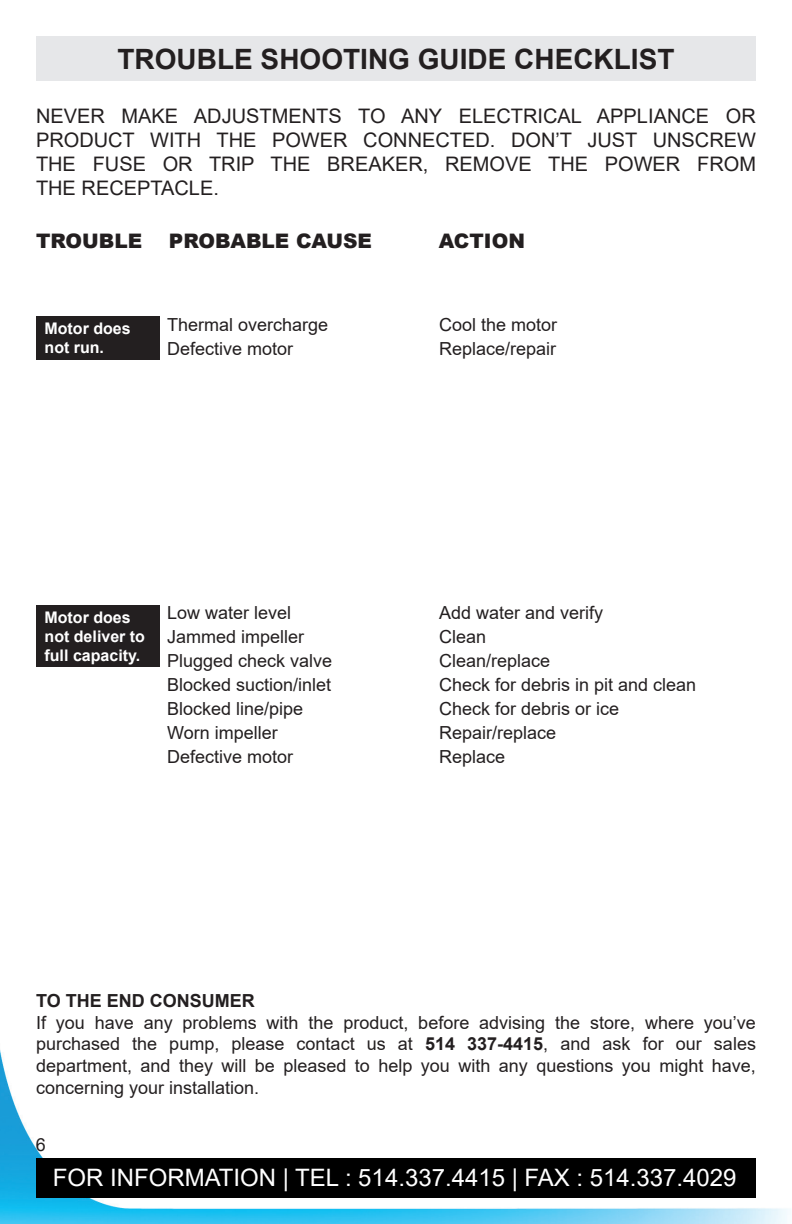
<style>
.page{position:relative;width:792px;height:1224px;background:#fff}
.page>*{position:absolute;margin:0;border:0;box-sizing:border-box;transform-origin:0 0}
.t1{font:700 28px "Arial";color:#231f20}
.t2{font:24px "Arial";color:#fff}
.t3{font:20px/24px "Arial";color:#231f20;text-align:justify}
.t4{font:900 20px "Arial";color:#231f20}
.t5{font:18px/24px "Arial";color:#231f20}
.t6{font:700 18px "Arial";color:#231f20}
.t7{font:700 16px/19.2px "Arial";color:#fff}
.s1{font-weight:700}
</style>
<div class="page">
<img style="left:0;top:1050px;width:788px;height:174px">
<div style="left:36px;top:317px;width:124px;height:43px;background:#231f20"></div>
<div style="left:36px;top:605px;width:124px;height:62px;background:#231f20"></div>
<div style="left:36px;top:36px;width:720px;height:45px;background:#e6e7e9"></div>
<div style="left:36px;top:1158px;width:720px;height:40px;background:#000"></div>
<p class="t1" style="left:118px;top:39px;width:558px">TROUBLE SHOOTING GUIDE CHECKLIST</p>
<p class="t3" style="left:36px;top:104px;width:722px">NEVER MAKE ADJUSTMENTS TO ANY ELECTRICAL APPLIANCE OR PRODUCT WITH THE POWER CONNECTED. DON’T JUST UNSCREW THE FUSE OR TRIP THE BREAKER, REMOVE THE POWER FROM THE RECEPTACLE.</p>
<p class="t4" style="left:36px;top:226px;width:108px">TROUBLE</p>
<p class="t4" style="left:169px;top:226px;width:205px">PROBABLE CAUSE</p>
<p class="t4" style="left:439px;top:226px;width:88px">ACTION</p>
<p class="t7" style="left:45px;top:319px;width:88px">Motor does not run.</p>
<p class="t5" style="left:167px;top:313px;width:163px">Thermal overcharge<br>Defective motor</p>
<p class="t7" style="left:45px;top:608px;width:102px">Motor does not deliver to full capacity.</p>
<p class="t5" style="left:167px;top:601px;width:126px">Low water level</p>
<p class="t5" style="left:167px;top:625px;width:167px">Jammed impeller<br>Plugged check valve<br>Blocked suction/inlet<br>Blocked line/pipe<br>Worn impeller<br>Defective motor</p>
<p class="t5" style="left:439px;top:313px;width:120px">Cool the motor<br>Replace/repair</p>
<p class="t5" style="left:439px;top:601px;width:166px">Add water and verify</p>
<p class="t5" style="left:439px;top:625px;width:258px">Clean<br>Clean/replace<br>Check for debris in pit and clean<br>Check for debris or ice<br>Repair/replace<br>Replace</p>
<p class="t6" style="left:36px;top:988px;width:220px">TO THE END CONSUMER</p>
<p class="t5" style="left:36px;top:1012px;width:722px;line-height:21.6px;text-align:justify">If you have any problems with the product, before advising the store, where you’ve purchased the pump, please contact us at <span class="s1">514 337-4415</span>, and ask for our sales department, and they will be pleased to help you with any questions you might have, concerning your installation.</p>
<p class="t5" style="left:36px;top:1133px;width:12px">6</p>
<p class="t2" style="left:53px;top:1161px;width:685px">FOR INFORMATION | TEL : 514.337.4415 | FAX : 514.337.4029</p>
</div>
